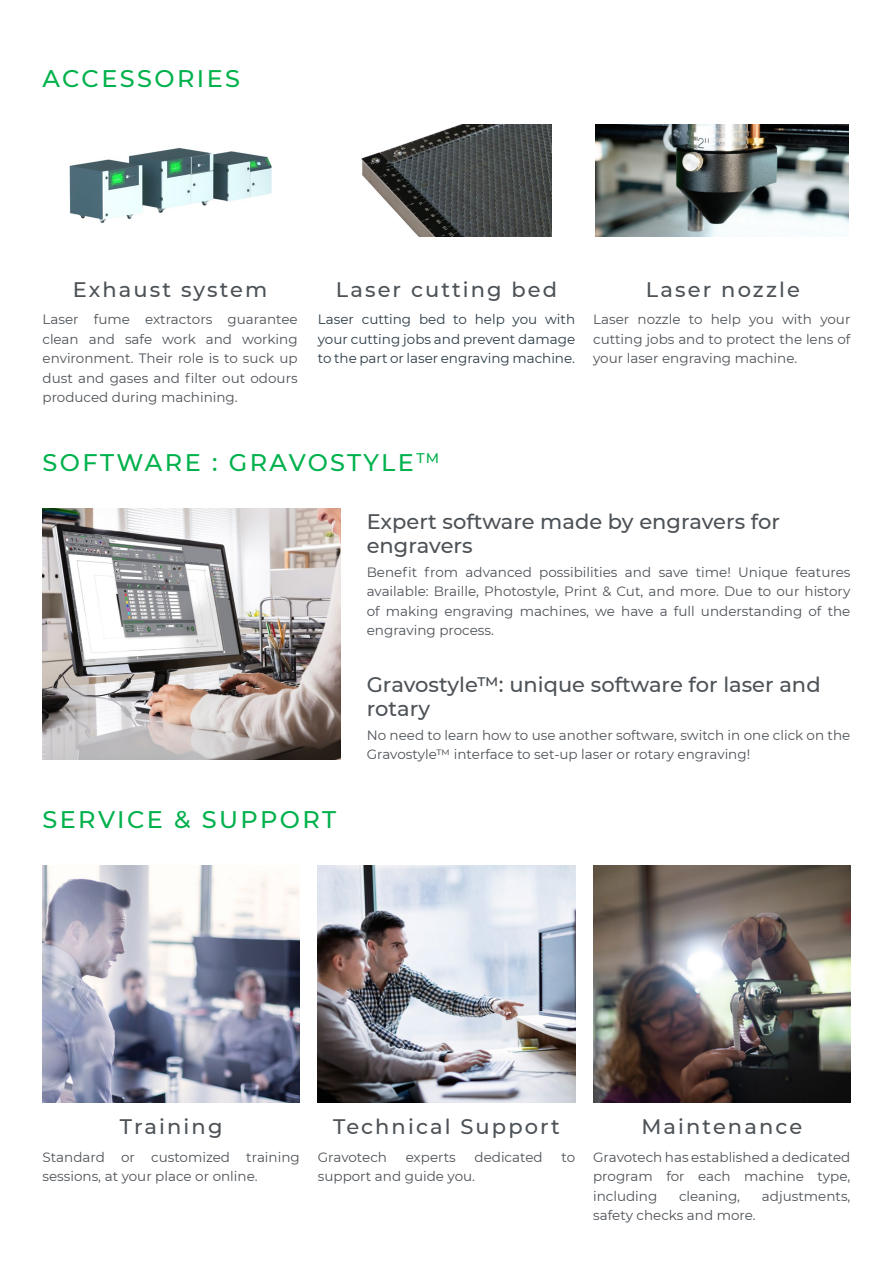
<style>
.page{position:relative;width:893px;height:1263px;background:#fff}
.page>*{position:absolute;margin:0;border:0;box-sizing:border-box;transform-origin:0 0}
.t1{font:500 24px "Montserrat";letter-spacing:.1em;color:#00b14c}
.t2{font:500 21px/24px "Montserrat";letter-spacing:.005em;color:#4d5257}
.t3{font:500 21px "Montserrat";letter-spacing:.1em;color:#4d5257}
.t4{font:13.5px/19.5px "Montserrat";color:#4d5257;text-align:justify}
.t5{font:13.5px/19.5px "Montserrat";color:#2b3b46;text-align:justify}
</style>
<div class="page">
<img style="left:43px;top:866px;width:257px;height:236px">
<img style="left:318px;top:866px;width:257px;height:236px">
<img style="left:593px;top:866px;width:257px;height:236px">
<img style="left:43px;top:509px;width:297px;height:250px">
<img style="left:69px;top:147px;width:203px;height:76px">
<img style="left:361px;top:125px;width:190px;height:111px">
<img style="left:595px;top:125px;width:253px;height:111px">
<h1 class="t1" style="left:43px;top:62px;width:199px">ACCESSORIES</h1>
<h2 class="t3" style="left:73px;top:274px;width:196px">Exhaust system</h2>
<h2 class="t3" style="left:336px;top:274px;width:223px">Laser cutting bed</h2>
<h2 class="t3" style="left:646px;top:274px;width:155px">Laser nozzle</h2>
<p class="t4" style="left:43px;top:309px;width:257px">Laser fume extractors guarantee clean and safe work and working environment. Their role is to suck up dust and gases and filter out odours produced during machining.</p>
<p class="t5" style="left:318px;top:309px;width:259px">Laser cutting bed to help you with your cutting jobs and prevent damage to the part or laser engraving machine.</p>
<p class="t4" style="left:593px;top:309px;width:259px">Laser nozzle to help you with your cutting jobs and to protect the lens of your laser engraving machine.</p>
<h1 class="t1" style="left:43px;top:446px;width:398px">SOFTWARE : GRAVOSTYLE<sup>TM</sup></h1>
<h1 class="t1" style="left:43px;top:803px;width:295px">SERVICE &amp; SUPPORT</h1>
<h2 class="t2" style="left:367px;top:509px;width:415px">Expert software made by engravers for engravers</h2>
<p class="t4" style="left:367px;top:562px;width:485px">Benefit from advanced possibilities and save time! Unique features available: Braille, Photostyle, Print &amp; Cut, and more. Due to our history of making engraving machines, we have a full understanding of the engraving process.</p>
<h2 class="t2" style="left:367px;top:672px;width:455px">Gravostyle™: unique software for laser and rotary</h2>
<p class="t4" style="left:367px;top:725px;width:485px">No need to learn how to use another software, switch in one click on the<br>Gravostyle™ interface to set-up laser or rotary engraving!</p>
<h2 class="t3" style="left:120px;top:1112px;width:104px">Training</h2>
<h2 class="t3" style="left:333px;top:1112px;width:228px">Technical Support</h2>
<h2 class="t3" style="left:641px;top:1112px;width:162px">Maintenance</h2>
<p class="t4" style="left:43px;top:1146px;width:259px">Standard or customized training sessions, at your place or online.</p>
<p class="t4" style="left:318px;top:1146px;width:71px">Gravotech</p>
<p class="t4" style="left:406px;top:1146px;width:52px">experts</p>
<p class="t4" style="left:475px;top:1146px;width:70px">dedicated</p>
<p class="t4" style="left:561px;top:1146px;width:15px">to</p>
<p class="t4" style="left:318px;top:1166px;width:159px">support and guide you.</p>
<p class="t4" style="left:593px;top:1146px;width:259px">Gravotech has established a dedicated program for each machine type, including</p>
<p class="t4" style="left:679px;top:1185px;width:63px">cleaning,</p>
<p class="t4" style="left:762px;top:1185px;width:90px">adjustments,</p>
<p class="t4" style="left:593px;top:1205px;width:164px">safety checks and more.</p>
</div>
